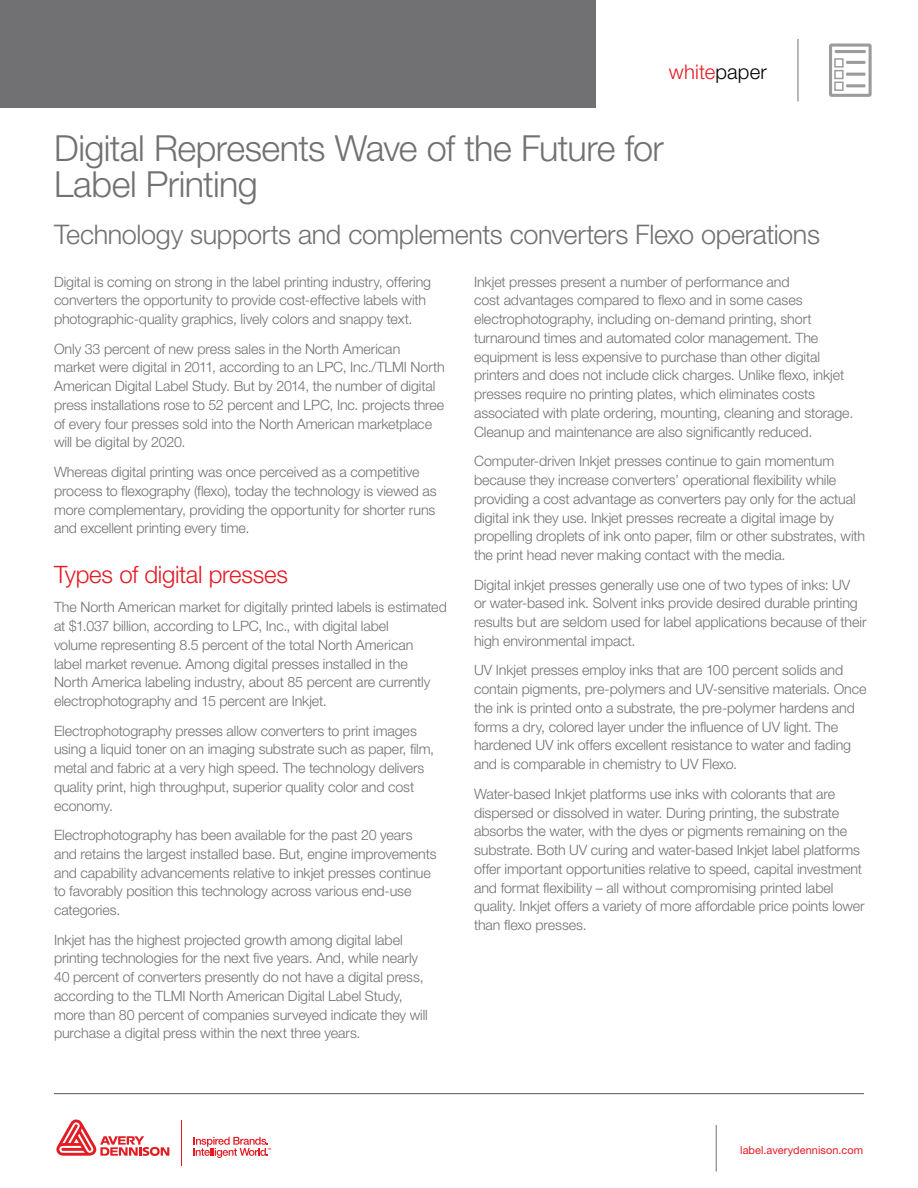
<style>
.page{position:relative;width:918px;height:1188px;background:#fff}
.page>*{position:absolute;margin:0;border:0;box-sizing:border-box;transform-origin:0 0}
.t1{font:300 36px/36px "Helvetica Neue LT Std";letter-spacing:-.015em;color:#717073}
.t2{font:300 27px "Helvetica Neue LT Std";letter-spacing:-.015em;color:#717073}
.t3{font:300 24px "Helvetica Neue LT Std";letter-spacing:-.015em;color:#e31b23}
.t4{font:300 20.25px "Helvetica Neue LT Std";letter-spacing:.01em;color:#e31b23}
.t5{font:300 14.25px/18.8px "Helvetica Neue LT Std";letter-spacing:-.005em;color:#717073}
.t6{font:10.95px "Helvetica Neue LT Std";letter-spacing:.005em;color:#e31b23}
.s1{color:#000}
</style>
<div class="page">
<div style="left:0;top:0;width:595px;height:108px;background:#717073"></div>
<hr style="left:798px;top:39px;width:1px;height:63px;background:#717073">
<svg style="left:829px;top:44px;width:43px;height:53px"></svg>
<hr style="left:54px;top:1093px;width:810px;height:1px;background:#58595b">
<hr style="left:716px;top:1125px;width:1px;height:47px;background:#717073">
<hr style="left:181px;top:1120px;width:1px;height:46px;background:#e31b23">
<svg style="left:56px;top:1119px;width:113px;height:37px"></svg>
<svg style="left:194px;top:1137px;width:77px;height:21px"></svg>
<h3 class="t4" style="left:669px;top:60px;width:100px">white<span class="s1">paper</span></h3>
<h1 class="t1" style="left:54px;top:129px;width:611px">Digital Represents Wave of the Future for<br>Label Printing</h1>
<h2 class="t2" style="left:54px;top:218px;width:767px">Technology supports and complements converters Flexo operations</h2>
<p class="t5" style="left:54px;top:272px;width:379px">Digital is coming on strong in the label printing industry, offering converters the opportunity to provide cost-effective labels with photographic-quality graphics, lively colors and snappy text.</p>
<p class="t5" style="left:54px;top:339px;width:392px">Only 33 percent of new press sales in the North American market were digital in 2011, according to an LPC, Inc./TLMI North American Digital Label Study. But by 2014, the number of digital press installations rose to 52 percent and LPC, Inc. projects three of every four presses sold into the North American marketplace will be digital by 2020.</p>
<p class="t5" style="left:54px;top:462px;width:384px">Whereas digital printing was once perceived as a competitive process to flexography (flexo), today the technology is viewed as more complementary, providing the opportunity for shorter runs and excellent printing every time.</p>
<h3 class="t3" style="left:54px;top:559px;width:235px">Types of digital presses</h3>
<p class="t5" style="left:54px;top:598px;width:394px">The North American market for digitally printed labels is estimated at $1.037 billion, according to LPC, Inc., with digital label<br>volume representing 8.5 percent of the total North American<br>label market revenue. Among digital presses installed in the<br>North America labeling industry, about 85 percent are currently electrophotography and 15 percent are Inkjet.</p>
<p class="t5" style="left:54px;top:721px;width:382px">Electrophotography presses allow converters to print images using a liquid toner on an imaging substrate such as paper, film, metal and fabric at a very high speed. The technology delivers quality print, high throughput, superior quality color and cost economy.</p>
<p class="t5" style="left:54px;top:825px;width:384px">Electrophotography has been available for the past 20 years and retains the largest installed base. But, engine improvements and capability advancements relative to inkjet presses continue to favorably position this technology across various end-use categories.</p>
<p class="t5" style="left:54px;top:930px;width:375px">Inkjet has the highest projected growth among digital label printing technologies for the next five years. And, while nearly 40 percent of converters presently do not have a digital press, according to the TLMI North American Digital Label Study, more than 80 percent of companies surveyed indicate they will purchase a digital press within the next three years.</p>
<p class="t5" style="left:474px;top:272px;width:381px">Inkjet presses present a number of performance and<br>cost advantages compared to flexo and in some cases electrophotography, including on-demand printing, short turnaround times and automated color management. The equipment is less expensive to purchase than other digital printers and does not include click charges. Unlike flexo, inkjet presses require no printing plates, which eliminates costs associated with plate ordering, mounting, cleaning and storage.<br>Cleanup and maintenance are also significantly reduced.</p>
<p class="t5" style="left:474px;top:452px;width:393px">Computer-driven Inkjet presses continue to gain momentum because they increase converters’ operational flexibility while providing a cost advantage as converters pay only for the actual digital ink they use. Inkjet presses recreate a digital image by propelling droplets of ink onto paper, film or other substrates, with the print head never making contact with the media.</p>
<p class="t5" style="left:474px;top:575px;width:394px">Digital inkjet presses generally use one of two types of inks: UV<br>or water-based ink. Solvent inks provide desired durable printing results but are seldom used for label applications because of their high environmental impact.</p>
<p class="t5" style="left:474px;top:661px;width:394px">UV Inkjet presses employ inks that are 100 percent solids and contain pigments, pre-polymers and UV-sensitive materials. Once the ink is printed onto a substrate, the pre-polymer hardens and forms a dry, colored layer under the influence of UV light. The hardened UV ink offers excellent resistance to water and fading and is comparable in chemistry to UV Flexo.</p>
<p class="t5" style="left:474px;top:784px;width:392px">Water-based Inkjet platforms use inks with colorants that are dispersed or dissolved in water. During printing, the substrate absorbs the water, with the dyes or pigments remaining on the substrate. Both UV curing and water-based Inkjet label platforms offer important opportunities relative to speed, capital investment and format flexibility – all without compromising printed label quality. Inkjet offers a variety of more affordable price points lower than flexo presses.</p>
<p class="t6" style="left:740px;top:1143px;width:124px">label.averydennison.com</p>
</div>
